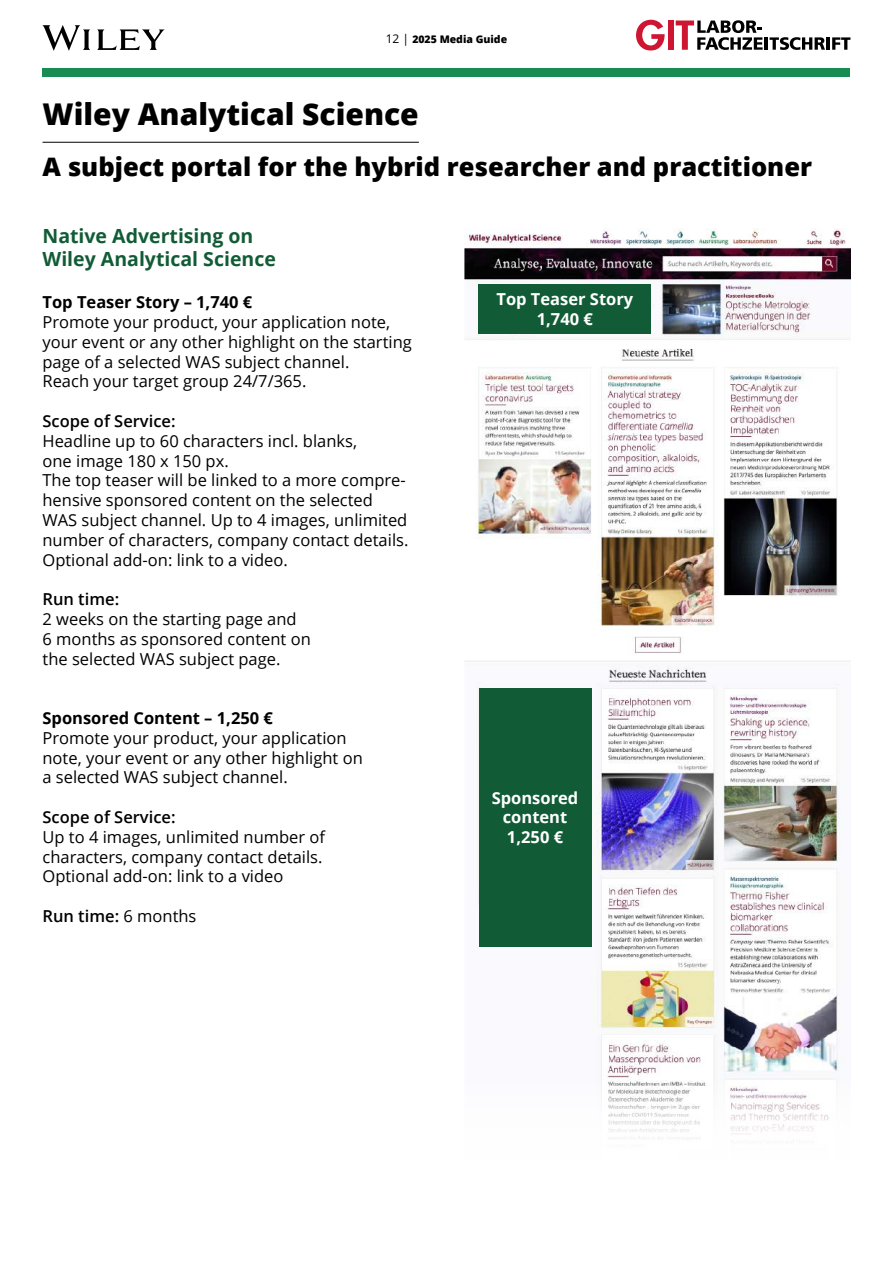
<style>
.page{position:relative;width:893px;height:1263px;background:#fff}
.page>*{position:absolute;margin:0;border:0;box-sizing:border-box;transform-origin:0 0}
.t1{font:800 30px "Open Sans";color:#000}
.t2{font:800 25.5px "Open Sans";color:#000}
.t3{font:700 19.5px/23.4px "Open Sans";color:#115c36}
.t4{font:16.5px/19.8px "Open Sans";color:#000}
.t5{font:600 16.5px "Open Sans";color:#000}
.t6{font:700 16.5px "Open Sans";color:#000}
.t7{font:700 16.5px/19.8px "Open Sans";color:#fff;text-align:center}
.t8{font:800 10.5px "Open Sans";color:#000}
.s1{font-weight:400;font-size:12px}
.s2{font-weight:400}
</style>
<div class="page">
<svg style="left:636px;top:20px;width:29px;height:31px"></svg>
<div style="left:668px;top:21px;width:5px;height:29px;background:#ce1531"></div>
<svg style="left:676px;top:20px;width:149px;height:30px"></svg>
<hr style="left:826px;top:37px;width:4px;height:13px;background:#000">
<svg style="left:832px;top:37px;width:18px;height:13px"></svg>
<div style="left:43px;top:68px;width:807px;height:9px;background:#198c53"></div>
<svg style="left:43px;top:25px;width:121px;height:26px"></svg>
<img style="left:465px;top:228px;width:385px;height:910px">
<div style="left:479px;top:284px;width:172px;height:50px;background:#115c36"></div>
<div style="left:479px;top:688px;width:112px;height:258px;background:#115c36"></div>
<hr style="left:43px;top:142px;width:376px;height:1px;background:#000">
<p class="t8" style="left:386px;top:31px;width:123px"><span class="s1">12 |</span> 2025 Media Guide</p>
<h1 class="t1" style="left:43px;top:91px;width:378px">Wiley Analytical Science</h1>
<h2 class="t2" style="left:43px;top:147px;width:771px">A subject portal for the hybrid researcher and practitioner</h2>
<p class="t3" style="left:43px;top:224px;width:235px">Native Advertising on<br>Wiley Analytical Science</p>
<p class="t6" style="left:43px;top:290px;width:211px">Top Teaser Story – 1,740 €</p>
<p class="t4" style="left:43px;top:312px;width:371px">Promote your product, your application note, your event or any other highlight on the starting page of a selected WAS subject channel.<br>Reach your target group 24/7/365.</p>
<p class="t5" style="left:43px;top:410px;width:135px">Scope of Service:</p>
<p class="t4" style="left:43px;top:430px;width:367px">Headline up to 60 characters incl. blanks,<br>one image 180 x 150 px.<br>The top teaser will be linked to a more compre&shy;hensive sponsored content on the selected WAS subject channel. Up to 4 images, unlimited number of characters, company contact details.<br>Optional add-on: link to a video.</p>
<p class="t5" style="left:43px;top:588px;width:78px">Run time:</p>
<p class="t4" style="left:43px;top:609px;width:270px">2 weeks on the starting page and<br>6 months as sponsored content on the selected WAS subject page.</p>
<p class="t6" style="left:43px;top:706px;width:232px">Sponsored Content – 1,250 €</p>
<p class="t4" style="left:43px;top:727px;width:322px">Promote your product, your application note, your event or any other highlight on a selected WAS subject channel.</p>
<p class="t5" style="left:43px;top:806px;width:135px">Scope of Service:</p>
<p class="t4" style="left:43px;top:826px;width:284px">Up to 4 images, unlimited number of characters, company contact details.<br>Optional add-on: link to a video</p>
<p class="t5" style="left:43px;top:905px;width:155px">Run time: <span class="s2">6 months</span></p>
<p class="t7" style="left:496px;top:289px;width:138px">Top Teaser Story<br>1,740 €</p>
<p class="t7" style="left:492px;top:787px;width:88px">Sponsored content<br>1,250 €</p>
</div>
